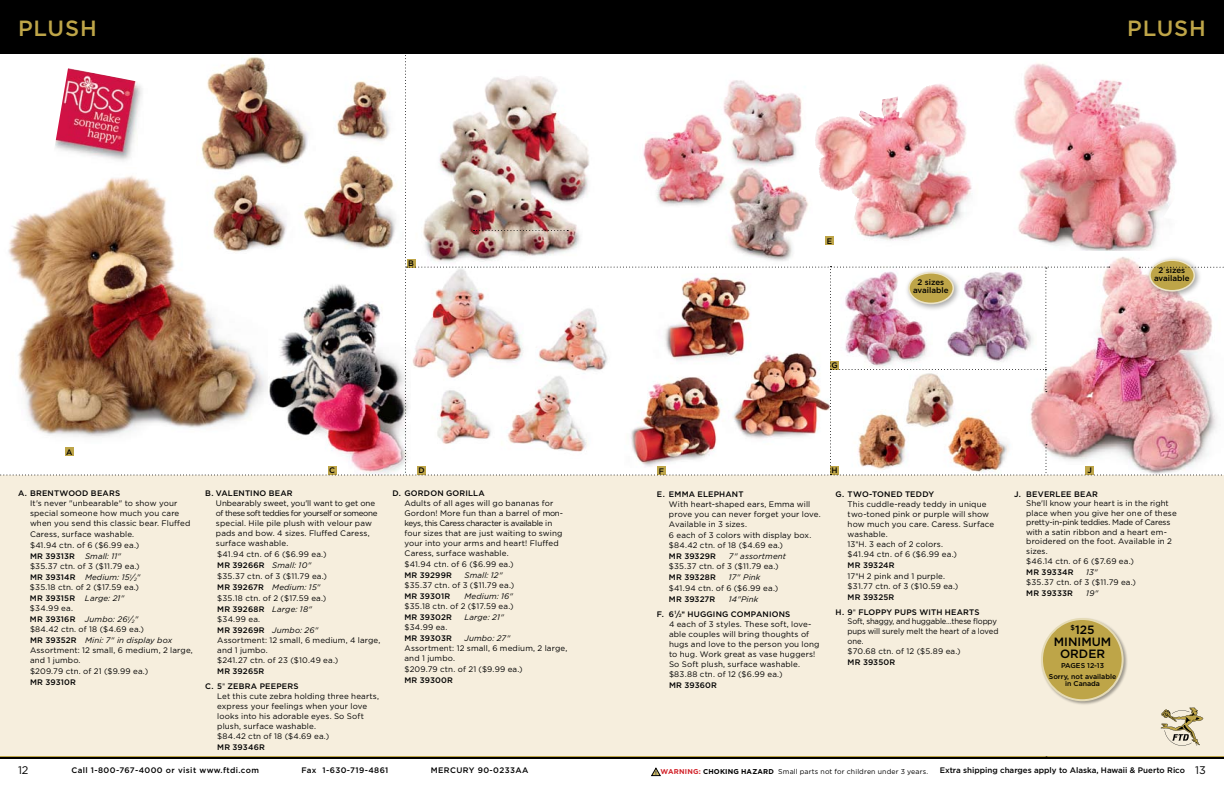
<style>
.page{position:relative;width:1224px;height:792px;background:#fff}
.page>*{position:absolute;margin:0;border:0;box-sizing:border-box;transform-origin:0 0}
.t1{font:500 22px "Gotham";letter-spacing:.03em;color:#bea548}
.t2{font:500 12px "Gotham";color:#000}
.t3{font:11px "Gotham";color:#000}
.t4{font:8px/10px "Gotham";letter-spacing:.015em;color:#000}
.t5{font:500 8px/15px "Gotham";letter-spacing:.025em;color:#000}
.t6{font:italic 8px/11px "Gotham";letter-spacing:.02em;color:#000}
.t7{font:8px/9.8px "Gotham";letter-spacing:-.02em;color:#000;scale:.96 1}
.t8{font:500 8px "Gotham";letter-spacing:.05em;color:#000}
.t9{font:500 8px "Gotham";color:#000}
.t10{font:7px "Gotham";letter-spacing:.02em;color:#000}
.t11{font:500 7px/11px "Gotham";color:#000;text-align:center}
.s1{font-weight:500}
.s2{font-style:italic}
.s3{font-style:normal}
.s4{font-weight:500;font-style:normal}
.s5{font-family:"Chalet London Nineteen Eighty";font-weight:400}
.s6{font-weight:400;font-style:italic}
.s7{font-family:"Chalet";font-weight:700}
.s8{font-family:"Chalet London Nineteen Eighty"}
.s9{font-weight:400;font-size:11px}
.s10{font-weight:700;color:#d2232a}
.s11{font-weight:700}
</style>
<div class="page">
<hr style="left:0;top:757px;width:612px;height:2px;background:#000">
<hr style="left:612px;top:757px;width:612px;height:2px;background:#000">
<div style="left:612px;top:0;width:612px;height:54px;background:#000"></div>
<svg style="left:652px;top:768px;width:8px;height:8px"></svg>
<div style="left:0;top:0;width:612px;height:54px;background:#000"></div>
<img style="left:0;top:55px;width:1224px;height:702px">
<h1 class="t1" style="left:18px;top:13px;width:80px">PLUSH</h1>
<h1 class="t1" style="left:1127px;top:13px;width:80px">PLUSH</h1>
<p class="t5" style="left:827px;top:233px;width:7px">E</p>
<p class="t5" style="left:408px;top:256px;width:7px">B</p>
<p class="t5" style="left:913px;top:278px;width:37px;line-height:8px;text-align:center">2 SIZES<br>AVAILABLE</p>
<p class="t5" style="left:1154px;top:266px;width:37px;line-height:8px;text-align:center">2 SIZES<br>AVAILABLE</p>
<p class="t5" style="left:831px;top:358px;width:8px">G</p>
<p class="t5" style="left:66px;top:444px;width:8px">A</p>
<p class="t5" style="left:329px;top:463px;width:6px">C</p>
<p class="t5" style="left:418px;top:463px;width:8px">D</p>
<p class="t5" style="left:659px;top:463px;width:5px">F</p>
<p class="t5" style="left:832px;top:463px;width:8px">H</p>
<p class="t5" style="left:1088px;top:463px;width:6px">J</p>
<p class="t5" style="left:18px;top:486px;width:14px">A. BR</p>
<p class="t5" style="left:42px;top:486px;width:80px">ENTWOOD BEARS</p>
<p class="t4" style="left:30px;top:498px;width:162px">It's never "unbearable" to show your special someone how much you care when you send this classic bear. Fluffed</p>
<p class="t4" style="left:30px;top:529px;width:111px;line-height:11px">Caress, surface washable. $41.94 ctn. of 6 ($6.99 ea.)</p>
<p class="t5" style="left:30px;top:549px;width:46px">MR 39313R</p>
<p class="t6" style="left:85px;top:551px;width:38px">Small: 11"</p>
<p class="t4" style="left:30px;top:561px;width:112px;line-height:11px">$35.37 ctn. of 3 ($11.79 ea.)<br><span class="s1">MR 39314R</span> <span class="s2">Medium: 15</span><sup>1</sup><span class="s2">/</span><sub>2</sub><span class="s2">"</span></p>
<p class="t4" style="left:30px;top:582px;width:111px;line-height:11px">$35.18 ctn. of 2 ($17.59 ea.)<br><span class="s1">MR 39315R</span> <span class="s2">Large: 21"</span></p>
<p class="t6" style="left:30px;top:603px;width:110px"><span class="s3">$34.99 ea.<br></span><span class="s4">MR 39316R</span> Jumbo: 26<sup>1</sup>/<sub>2</sub>"</p>
<p class="t4" style="left:30px;top:624px;width:144px;line-height:11px">$84.42 ctn. of 18 ($4.69 ea.)<br><span class="s1">MR 39352R</span> <span class="s2">Mini: 7" in display box</span></p>
<p class="t4" style="left:18px;top:645px;width:8px">A</p>
<p class="t4" style="left:30px;top:645px;width:164px;text-indent:7px">ssortment: 12 small, 6 medium, 2 large, and 1 jumbo.</p>
<p class="t4" style="left:30px;top:666px;width:120px">$209.79 ctn. of 21 ($9.99 ea.)</p>
<p class="t5" style="left:30px;top:675px;width:48px">MR 39310R</p>
<p class="t5" style="left:205px;top:486px;width:86px">B. VALENTINO BEAR</p>
<p class="t4" style="left:216px;top:498px;width:163px">Unbearably sweet, you'll want to get one of these soft teddies for yourself or someone special. Hile pile plush with velour paw pads and bow. 4 sizes. Fluffed Caress, surface washable.</p>
<p class="t4" style="left:217px;top:549px;width:111px;line-height:11px">$41.94 ctn. of 6 ($6.99 ea.)<br><span class="s1">MR 39266R</span> <span class="s2">Small: 10" </span>$35.37 ctn. of 3 ($11.79 ea.)<br><span class="s1">MR 39267R</span> <span class="s2">Medium: 15" </span>$35.18 ctn. of 2 ($17.59 ea.)<br><span class="s1">MR 39268R</span> <span class="s2">Large: 18"</span></p>
<p class="t4" style="left:217px;top:614px;width:103px;line-height:11px">$34.99 ea.<br><span class="s1">MR 39269R</span> <span class="s2">Jumbo: 26"</span></p>
<p class="t4" style="left:208px;top:635px;width:7px">A</p>
<p class="t4" style="left:217px;top:635px;width:165px;text-indent:7px">ssortment: 12 small, 6 medium, 4 large, and 1 jumbo.<br>$241.27 ctn. of 23 ($10.49 ea.)</p>
<p class="t5" style="left:205px;top:664px;width:95px;text-indent:12px">MR 39265R<br>C. 5<span class="s5">"</span> ZEBRA PEEPERS</p>
<p class="t4" style="left:217px;top:691px;width:163px">Let this cute zebra holding three hearts, express your feelings when your love looks into his adorable eyes. So Soft plush, surface washable.<br>$84.42 ctn of 18 ($4.69 ea.)</p>
<p class="t5" style="left:217px;top:740px;width:49px">MR 39346R</p>
<p class="t5" style="left:392px;top:486px;width:94px">D. GORDON GORILLA</p>
<p class="t4" style="left:404px;top:498px;width:160px">Adults of all ages will go bananas for Gordon! M ore fun than a barrel of mon&shy;keys, this Caress character is available in four sizes that are just waiting to swing your into your arms and heart! Fluffed Caress, surface washable.</p>
<p class="t4" style="left:404px;top:559px;width:111px">$41.94 ctn. of 6 ($6.99 ea.)</p>
<p class="t5" style="left:404px;top:568px;width:49px">MR 39299R</p>
<p class="t6" style="left:464px;top:570px;width:40px">Small: 12"</p>
<p class="t4" style="left:404px;top:580px;width:111px">$35.37 ctn. of 3 ($11.79 ea.)</p>
<p class="t5" style="left:404px;top:589px;width:47px">MR 39301R</p>
<p class="t6" style="left:464px;top:591px;width:50px">Medium: 16"</p>
<p class="t4" style="left:404px;top:601px;width:111px">$35.18 ctn. of 2 ($17.59 ea.)</p>
<p class="t5" style="left:404px;top:610px;width:49px">MR 39302R</p>
<p class="t6" style="left:464px;top:612px;width:41px">Large: 21"</p>
<p class="t4" style="left:404px;top:622px;width:44px">$34.99 ea.</p>
<p class="t5" style="left:404px;top:631px;width:49px">MR 39303R</p>
<p class="t6" style="left:464px;top:633px;width:47px">Jumbo: 27"</p>
<p class="t4" style="left:395px;top:643px;width:7px">A</p>
<p class="t4" style="left:404px;top:643px;width:164px;text-indent:7px">ssortment: 12 small, 6 medium, 2 large, and 1 jumbo.</p>
<p class="t4" style="left:404px;top:664px;width:120px">$209.79 ctn. of 21 ($9.99 ea.)</p>
<p class="t5" style="left:404px;top:673px;width:50px">MR 39300R</p>
<p class="t5" style="left:657px;top:486px;width:14px">E. EMM</p>
<p class="t5" style="left:689px;top:486px;width:56px">A E LEPHANT</p>
<p class="t4" style="left:669px;top:499px;width:153px">With heart-shaped ears, Emma will prove you can never forget your love.</p>
<p class="t4" style="left:657px;top:519px;width:8px">A</p>
<p class="t4" style="left:669px;top:518px;width:144px;line-height:11px;text-indent:6px">vailable in 3 sizes.<br>6 each of 3 colors with display box.</p>
<p class="t4" style="left:669px;top:540px;width:116px">$84.42 ctn. of 18 ($4.69 ea.)</p>
<p class="t5" style="left:669px;top:548px;width:49px">MR 39329R</p>
<p class="t6" style="left:729px;top:550px;width:59px">7" assortment</p>
<p class="t4" style="left:669px;top:561px;width:111px">$35.37 ctn. of 3 ($11.79 ea.)</p>
<p class="t5" style="left:669px;top:569px;width:48px">MR 39328R</p>
<p class="t6" style="left:729px;top:571px;width:33px">17" Pink</p>
<p class="t4" style="left:669px;top:583px;width:111px">$41.94 ctn. of 6 ($6.99 ea.)</p>
<p class="t5" style="left:669px;top:591px;width:48px">MR 39327R</p>
<p class="t5" style="left:657px;top:591px;width:135px;text-indent:72px"><span class="s6">14"Pink<br></span>F. 6<sup>1</sup>/<sub>2</sub><span class="s7">"</span> HUGGING COMPANIONS</p>
<p class="t4" style="left:669px;top:619px;width:152px">4 each of 3 styles. These soft, love&shy;able couples will bring thoughts of hugs and love to the person you long to hug. Work great as vase huggers!<br>So Soft plush, surface washable. $83.88 ctn. of 12 ($6.99 ea.)</p>
<p class="t5" style="left:669px;top:677px;width:50px">MR 39360R</p>
<p class="t5" style="left:836px;top:486px;width:100px">G. TWO-TONED TEDDY</p>
<p class="t4" style="left:848px;top:499px;width:148px">This cuddle-ready teddy in unique two-toned pink or purple will show how much you care. Caress. Surface washable.<br>13<span class="s8">"</span>H. 3 each of 2 colors.<br>$41.94 ctn. of 6 ($6.99 ea.)</p>
<p class="t4" style="left:848px;top:559px;width:99px;line-height:11px"><span class="s1">MR 39324R<br></span>17<span class="s8">"</span>H 2 pink and 1 purple.</p>
<p class="t4" style="left:848px;top:581px;width:112px">$31.77 ctn. of 3 ($10.59 ea.)</p>
<p class="t5" style="left:836px;top:589px;width:146px;text-indent:12px">MR 39325R<br>H. 9<span class="s5">"</span> FLOPPY PUPS WITH H EARTS</p>
<p class="t7" style="left:848px;top:616px;width:159px">Soft, shaggy, and huggable…these floppy pups will surely melt the heart of a loved one.<br>$70.68 ctn. of 12 ($5.89 ea.)</p>
<p class="t5" style="left:848px;top:654px;width:49px">MR 39350R</p>
<p class="t5" style="left:1014px;top:486px;width:82px">J. BEVERLEE BEAR</p>
<p class="t4" style="left:1026px;top:498px;width:152px;line-height:9.6px">She'll know your heart is in the right place when you give her one of these pretty-in-pink teddies. Made of Caress with a satin ribbon and a heart em&shy;broidered on the foot. Available in 2 sizes.<br>$46.14 ctn. of 6 ($7.69 ea.)</p>
<p class="t5" style="left:1026px;top:564px;width:49px">MR 39334R</p>
<p class="t6" style="left:1086px;top:566px;width:13px">13"</p>
<p class="t4" style="left:1026px;top:577px;width:111px">$35.37 ctn. of 3 ($11.79 ea.)</p>
<p class="t5" style="left:1026px;top:585px;width:48px">MR 39333R</p>
<p class="t6" style="left:1086px;top:587px;width:14px">19"</p>
<h2 class="t2" style="left:1071px;top:622px;width:26px"><sup>$</sup>125</h2>
<h2 class="t2" style="left:1054px;top:634px;width:38px">MINIMUM</h2>
<h2 class="t2" style="left:1060px;top:646px;width:43px">ORDER</h2>
<p class="t11" style="left:1049px;top:660px;width:69px">PAGES 12-13<br>SORRY, NOT AVAILABLE</p>
<p class="t11" style="left:1065px;top:678px;width:36px">IN CANADA</p>
<h3 class="t3" style="left:18px;top:763px;width:12px">12</h3>
<p class="t8" style="left:71px;top:765px;width:189px">CALL 1-800-767-4000 OR VISIT WWW.FTDI.COM</p>
<p class="t8" style="left:301px;top:765px;width:89px">FAX 1-630-719-4861</p>
<p class="t8" style="left:431px;top:765px;width:92px">MERCURY 90-0233AA</p>
<p class="t9" style="left:940px;top:765px;width:268px">EXTRA SHIPPING CHARGES APPLY TO ALASKA, HAWAII &amp; PUERTO RICO <span class="s9">13</span></p>
<p class="t10" style="left:661px;top:767px;width:269px"><span class="s10">WARNING:</span> <span class="s11">CHOKIng HAZARD</span> Small parts not for children under 3 years.</p>
</div>
